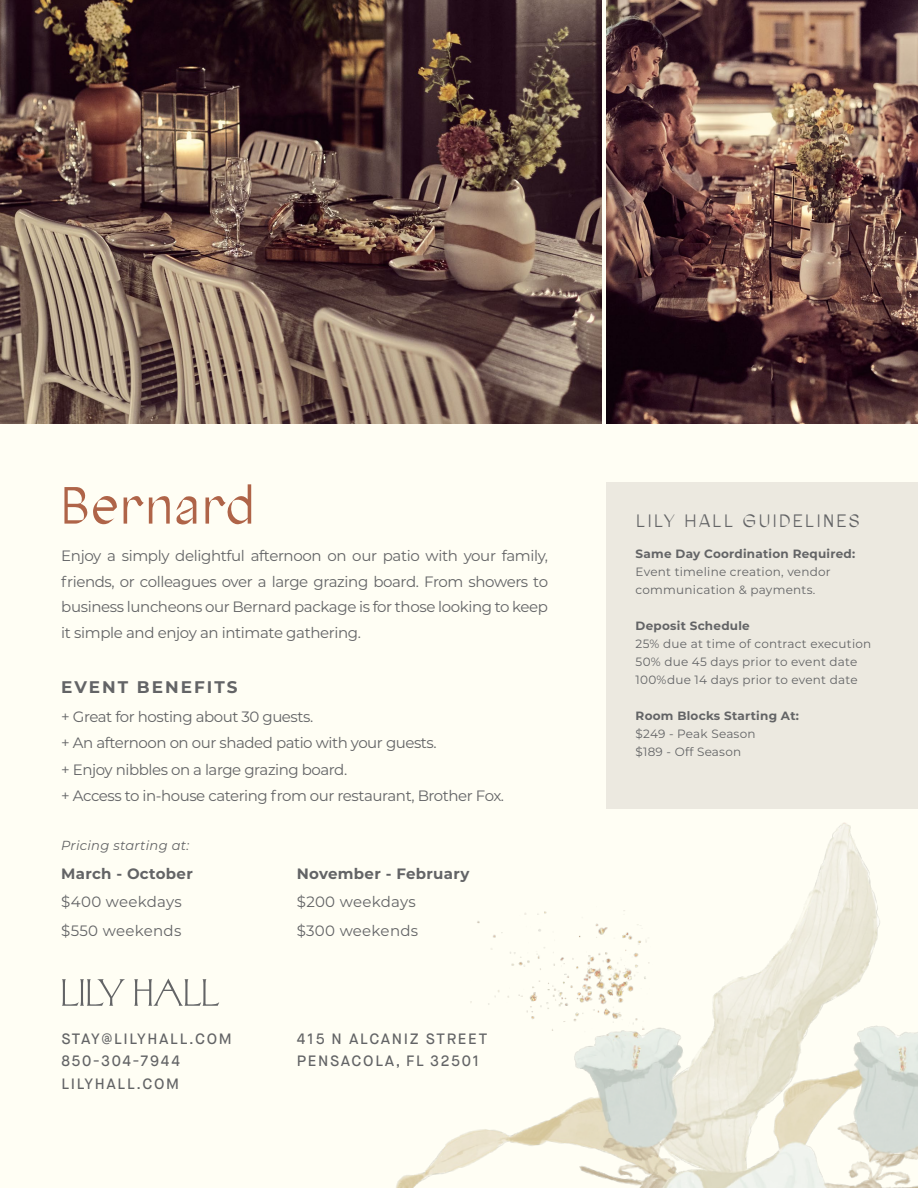
<style>
.page{position:relative;width:918px;height:1188px;background:#fffef4}
.page>*{position:absolute;margin:0;border:0;box-sizing:border-box;transform-origin:0 0}
.t1{font:52.2px "Agentur";letter-spacing:-.005em;color:#af6448}
.t2{font:18px "Agentur";letter-spacing:.1em;color:#636466}
.t3{font:700 16.8px "Montserrat";letter-spacing:.12em;color:#636466}
.t4{font:15px/25.5px "Montserrat";letter-spacing:-.03em;color:#636466;text-align:justify}
.t5{font:500 15px/22.5px "Maison Neue";letter-spacing:.11em;color:#636466}
.t6{font:15px/28.5px "Montserrat";letter-spacing:.02em;color:#636466}
.t7{font:700 15px "Montserrat";letter-spacing:.02em;color:#636466}
.t8{font:italic 13.05px "Montserrat";letter-spacing:.02em;color:#636466}
.t9{font:12px/18px "Montserrat";letter-spacing:.02em;color:#636466}
.t10{font:700 12px "Montserrat";letter-spacing:.02em;color:#636466}
</style>
<div class="page">
<img style="left:396px;top:822px;width:522px;height:366px">
<img style="left:0;top:0;width:602px;height:423px">
<img style="left:606px;top:0;width:312px;height:423px">
<div style="left:606px;top:482px;width:312px;height:327px;background:#ece9e0"></div>
<svg style="left:134px;top:978px;width:85px;height:28px"></svg>
<svg style="left:62px;top:979px;width:63px;height:27px"></svg>
<h1 class="t1" style="left:59px;top:474px;width:198px">Bernard</h1>
<p class="t4" style="left:61px;top:542px;width:488px">Enjoy a simply delightful afternoon on our patio with your family, friends, or colleagues over a large grazing board. From showers to business luncheons our Bernard package is for those looking to keep it simple and enjoy an intimate gathering.</p>
<p class="t3" style="left:61px;top:675px;width:178px">EVENT BENEFITS</p>
<p class="t4" style="left:61px;top:703px;width:444px;line-height:26.2px;text-align:left">+ Great for hosting about 30 guests.<br>+ An afternoon on our shaded patio with your guests.<br>+ Enjoy nibbles on a large grazing board.<br>+ Access to in-house catering from our restaurant, Brother Fox.</p>
<p class="t8" style="left:61px;top:836px;width:129px">Pricing starting at:</p>
<p class="t7" style="left:61px;top:862px;width:133px">March - October</p>
<p class="t6" style="left:61px;top:887px;width:122px">$400 weekdays $550 weekends</p>
<p class="t7" style="left:297px;top:862px;width:174px">November - February</p>
<p class="t6" style="left:297px;top:887px;width:123px">$200 weekdays $300 weekends</p>
<p class="t5" style="left:61px;top:1027px;width:172px">STAY@LILYHALL.COM<br>850-304-7944<br>LILYHALL.COM</p>
<p class="t5" style="left:297px;top:1027px;width:192px">415 N ALCANIZ STREET<br>PENSACOLA, FL 32501</p>
<p class="t2" style="left:636px;top:509px;width:225px">LILY HALL GUIDELINES</p>
<p class="t10" style="left:636px;top:545px;width:221px">Same Day Coordination Required:</p>
<p class="t9" style="left:636px;top:563px;width:197px">Event timeline creation, vendor communication &amp; payments.</p>
<p class="t10" style="left:636px;top:617px;width:116px">Deposit Schedule</p>
<p class="t9" style="left:636px;top:635px;width:237px">25% due at time of contract execution<br>50% due 45 days prior to event date<br>100%due 14 days prior to event date</p>
<p class="t10" style="left:636px;top:707px;width:165px">Room Blocks Starting At:</p>
<p class="t9" style="left:636px;top:725px;width:122px">$249 - Peak Season $189 - Off Season</p>
</div>
